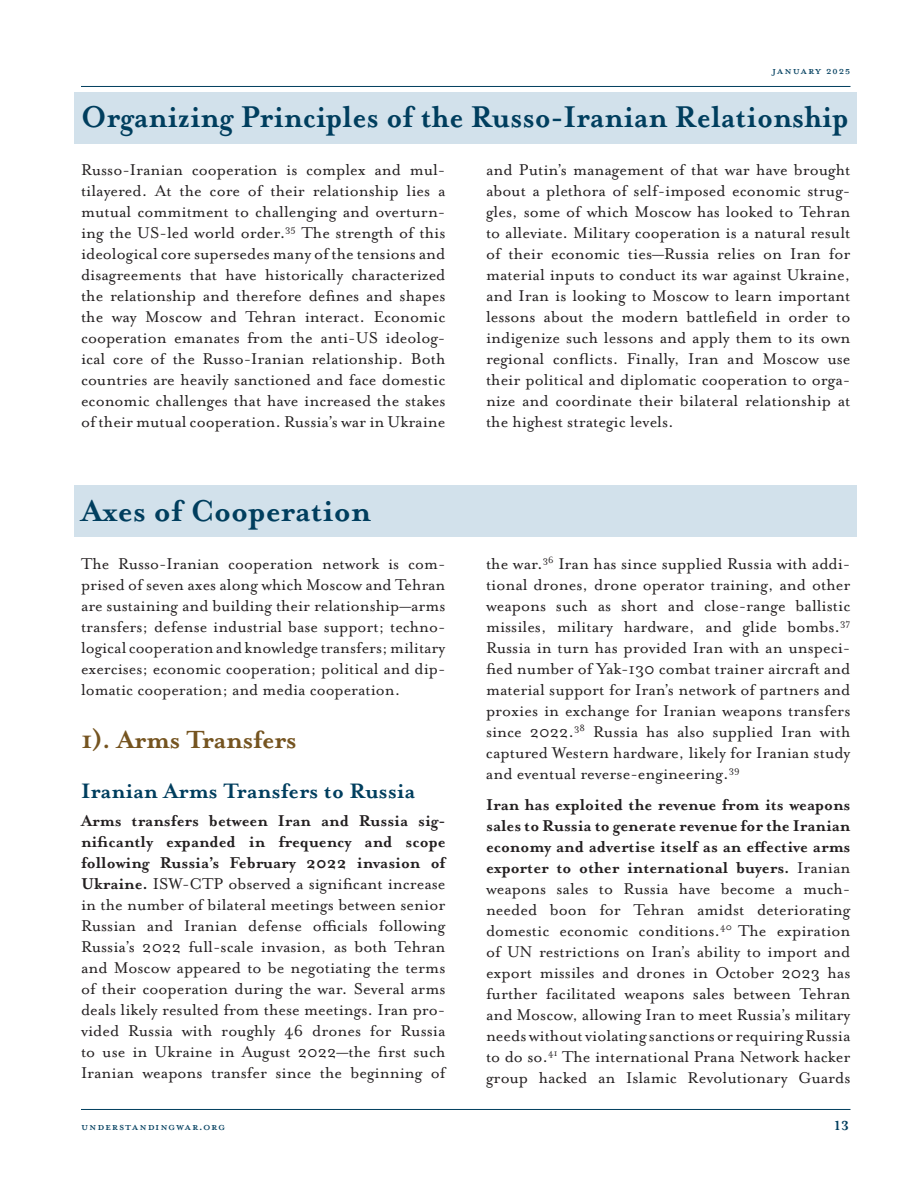
<style>
.page{position:relative;width:918px;height:1188px;background:#fff}
.page>*{position:absolute;margin:0;border:0;box-sizing:border-box;transform-origin:0 0}
.Heading_1{font:700 34.5px "Mrs Eaves OT";color:#003e5e;scale:.94 1}
.Heading_1-2{font:700 34.5px "Mrs Eaves OT";color:#003e5e}
.Subhead_1{font:700 28.5px "Mrs Eaves OT";letter-spacing:-.01em;color:#755420}
.Subhead_1_5{font:700 24px "Mrs Eaves OT";color:#003e5e}
.Body_Copy{font:18px/21px "Mrs Eaves OT";color:#231f20;text-align:justify}
.t1{font:15px "Mrs Eaves All Petite Caps OT";letter-spacing:.05em;color:#003e5e}
.t2{font:700 15px "Mrs Eaves OT";color:#003e5e}
.s1{font-weight:700}
</style>
<div class="page">
<hr style="left:81px;top:86px;width:769px;height:1px;background:#003e5e">
<hr style="left:81px;top:1109px;width:769px;height:1px;background:#003e5e">
<div style="left:74px;top:92px;width:783px;height:51px;background:#d2e1eb"></div>
<div style="left:74px;top:485px;width:783px;height:52px;background:#d2e1eb"></div>
<p class="t1" style="left:772px;top:64px;width:80px">JANUARY 2025</p>
<p class="Heading_1" style="left:81px;top:97px;width:818px">Organizing Principles of the Russo-Iranian Relationship</p>
<p class="Body_Copy" style="left:81px;top:159px;width:366px">Russo-Iranian cooperation is complex and mul&shy;tilayered. At the core of their relationship lies a mutual commitment to challenging and overturn&shy;ing the US-led world order.<sup>35</sup> The strength of this ideological core supersedes many of the tensions and disagreements that have historically characterized the relationship and therefore defines and shapes the way Moscow and Tehran interact. Economic cooperation emanates from the anti-US ideolog&shy;ical core of the Russo-Iranian relationship. Both countries are heavily sanctioned and face domestic economic challenges that have increased the stakes of their mutual cooperation. Russia’s war in Ukraine</p>
<p class="Body_Copy" style="left:486px;top:159px;width:366px">and Putin’s management of that war have brought about a plethora of self-imposed economic strug&shy;gles, some of which Moscow has looked to Tehran to alleviate. Military cooperation is a natural result of their economic ties—Russia relies on Iran for material inputs to conduct its war against Ukraine, and Iran is looking to Moscow to learn important lessons about the modern battlefield in order to indigenize such lessons and apply them to its own regional conflicts. Finally, Iran and Moscow use their political and diplomatic cooperation to orga&shy;nize and coordinate their bilateral relationship at the highest strategic levels.</p>
<p class="Heading_1-2" style="left:81px;top:490px;width:291px">Axes of Cooperation</p>
<p class="Body_Copy" style="left:81px;top:553px;width:366px">The Russo-Iranian cooperation network is com&shy;prised of seven axes along which Moscow and Tehran are sustaining and building their relationship—arms transfers; defense industrial base support; techno&shy;logical cooperation and knowledge transfers; military exercises; economic cooperation; political and dip&shy;lomatic cooperation; and media cooperation.</p>
<p class="Subhead_1" style="left:81px;top:723px;width:217px">1). Arms Transfers</p>
<p class="Subhead_1_5" style="left:81px;top:777px;width:336px">Iranian Arms Transfers to Russia</p>
<p class="Body_Copy" style="left:81px;top:810px;width:366px"><span class="s1">Arms transfers between Iran and Russia sig&shy;nificantly expanded in frequency and scope following Russia’s February 2022 invasion of Ukraine.</span> ISW-CTP observed a significant increase in the number of bilateral meetings between senior Russian and Iranian defense officials following Russia’s 2022 full-scale invasion, as both Tehran and Moscow appeared to be negotiating the terms of their cooperation during the war. Several arms deals likely resulted from these meetings. Iran pro&shy;vided Russia with roughly 46 drones for Russia to use in Ukraine in August 2022—the first such Iranian weapons transfer since the beginning of</p>
<p class="Body_Copy" style="left:486px;top:553px;width:366px">the war.<sup>36</sup> Iran has since supplied Russia with addi&shy;tional drones, drone operator training, and other weapons such as short and close-range ballistic missiles, military hardware, and glide bombs.<sup>37<br></sup>Russia in turn has provided Iran with an unspeci&shy;fied number of Yak-130 combat trainer aircraft and material support for Iran’s network of partners and proxies in exchange for Iranian weapons transfers since 2022.<sup>38</sup> Russia has also supplied Iran with captured Western hardware, likely for Iranian study and eventual reverse-engineering.<sup>39</sup></p>
<p class="Body_Copy" style="left:486px;top:794px;width:366px"><span class="s1">Iran has exploited the revenue from its weapons sales to Russia to generate revenue for the Iranian economy and advertise itself as an effective arms exporter to other international buyers.</span> Iranian weapons sales to Russia have become a much&shy;needed boon for Tehran amidst deteriorating domestic economic conditions.<sup>40</sup> The expiration of UN restrictions on Iran’s ability to import and export missiles and drones in October 2023 has further facilitated weapons sales between Tehran and Moscow, allowing Iran to meet Russia’s military needs without violating sanctions or requiring Russia to do so.<sup>41</sup> The international Prana Network hacker group hacked an Islamic Revolutionary Guards</p>
<p class="t1" style="left:81px;top:1120px;width:146px">UNDERSTANDINGWAR.ORG</p>
<p class="t2" style="left:835px;top:1117px;width:16px">13</p>
</div>
